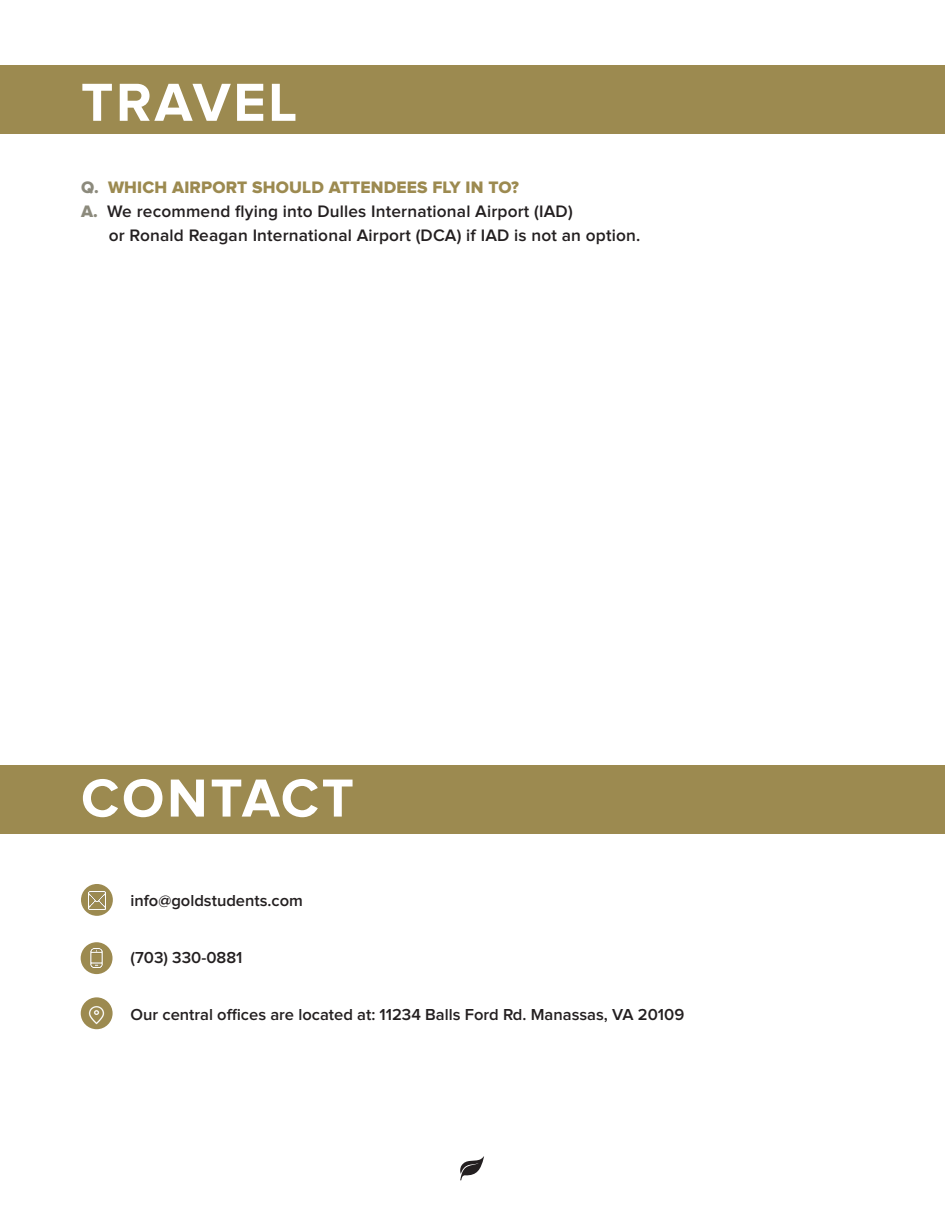
<style>
.page{position:relative;width:945px;height:1215px;background:#fff}
.page>*{position:absolute;margin:0;border:0;box-sizing:border-box;transform-origin:0 0}
.t1{font:700 55.5px "Proxima Nova";letter-spacing:.05em;color:#fff}
.t2{font:600 17.25px "Proxima Nova";letter-spacing:.01em;color:#231f20}
.t3{font:17.25px "Proxima Nova Extrabld";letter-spacing:.01em;color:#9c8a50}
.t4{font:600 16.5px "Proxima Nova";color:#231f20}
.s1{color:#8c8a7c}
.s2{font-family:"Proxima Nova Extrabld";font-weight:400;color:#8c8a7c}
</style>
<div class="page">
<div style="left:0;top:765px;width:945px;height:69px;background:#9c8a50"></div>
<div style="left:0;top:65px;width:945px;height:69px;background:#9c8a50"></div>
<svg style="left:460px;top:1156px;width:24px;height:24px"></svg>
<div style="left:81px;top:884px;width:32px;height:32px;background:#9c8a50;border-radius:50%"></div>
<img style="left:88px;top:891px;width:18px;height:18px">
<div style="left:81px;top:942px;width:32px;height:32px;background:#9c8a50;border-radius:50%"></div>
<img style="left:90px;top:948px;width:13px;height:20px">
<div style="left:81px;top:997px;width:32px;height:32px;background:#9c8a50;border-radius:50%"></div>
<img style="left:88px;top:1006px;width:17px;height:18px">
<p class="t1" style="left:81px;top:77px;width:218px">TRAVEL</p>
<p class="t3" style="left:81px;top:180px;width:440px"><span class="s1">Q.</span> WHICH AIRPORT SHOULD ATTENDEES FLY IN TO?</p>
<p class="t2" style="left:81px;top:204px;width:493px"><span class="s2">A.</span> We recommend flying into Dulles International Airport (IAD)</p>
<p class="t2" style="left:109px;top:228px;width:533px">or Ronald Reagan International Airport (DCA) if IAD is not an option.</p>
<p class="t1" style="left:81px;top:773px;width:274px">CONTACT</p>
<p class="t4" style="left:130px;top:892px;width:174px">info@goldstudents.com</p>
<p class="t4" style="left:130px;top:949px;width:114px">(703) 330-0881</p>
<p class="t4" style="left:130px;top:1006px;width:555px">Our central offices are located at: 11234 Balls Ford Rd. Manassas, VA 20109</p>
</div>
